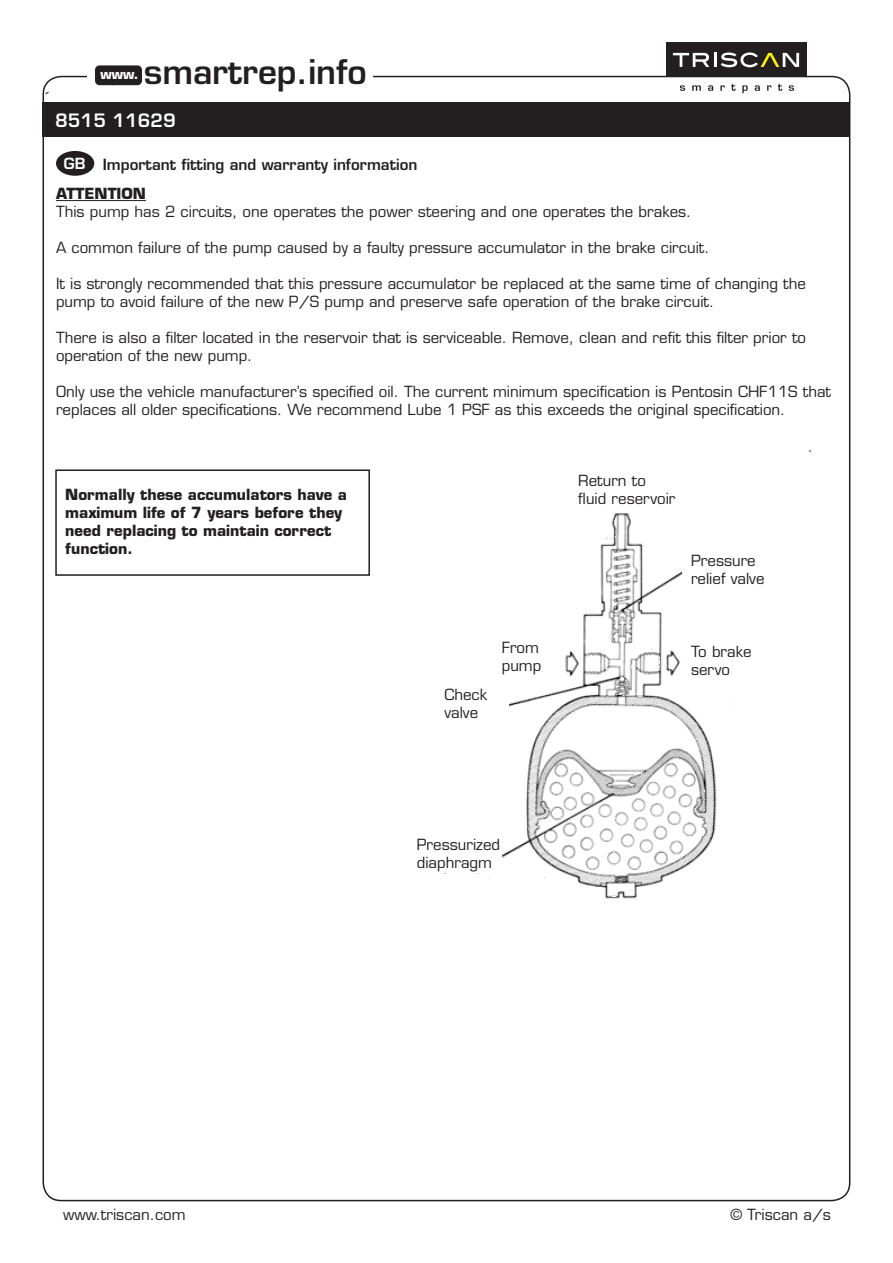
<style>
.page{position:relative;width:893px;height:1263px;background:#fff}
.page>*{position:absolute;margin:0;border:0;box-sizing:border-box;transform-origin:0 0}
.t1{font:600 33.15px "Eurostile LT Std";color:#231f20}
.t2{font:600 18px "Eurostile LT Std";color:#fff}
.t3{font:18px "Eurostile LT Std";color:#231f20}
.t4{font:15px/18px "Eurostile LT Std";color:#231f20}
.t5{font:700 15px/18px "Eurostile LT Std";color:#231f20}
.t6{font:600 15px "Eurostile LT Std";color:#231f20}
.t7{font:600 15px "Eurostile LT Std";color:#fff}
.t8{font:700 14.4px "Eurostile LT Std";color:#fff}
.t9{font:700 13.5px "Eurostile LT Std";color:#fff}
</style>
<div class="page">
<div style="left:56px;top:151px;width:38px;height:25px;background:#231f20;border-radius:50%"></div>
<hr style="left:56px;top:200px;width:90px;height:1px;background:#231f20">
<div style="left:43px;top:103px;width:807px;height:34px;background:#231f20"></div>
<div style="left:55px;top:469px;width:315px;height:107px;border:2px solid #231f20"></div>
<img style="left:443px;top:451px;width:368px;height:448px">
<div style="left:557px;top:475px;width:123px;height:34px;background:#fff"></div>
<div style="left:682px;top:554px;width:111px;height:34px;background:#fff"></div>
<div style="left:682px;top:646px;width:111px;height:55px;background:#fff"></div>
<div style="left:493px;top:642px;width:64px;height:34px;background:#fff"></div>
<div style="left:436px;top:688px;width:72px;height:34px;background:#fff"></div>
<div style="left:408px;top:838px;width:94px;height:34px;background:#fff"></div>
<div style="left:666px;top:43px;width:140px;height:34px;background:#231f20"></div>
<svg style="left:673px;top:53px;width:36px;height:14px"></svg>
<hr style="left:714px;top:53px;width:3px;height:14px;background:#fff">
<svg style="left:721px;top:52px;width:78px;height:15px"></svg>
<svg style="left:680px;top:85px;width:5px;height:6px"></svg>
<svg style="left:692px;top:85px;width:9px;height:6px"></svg>
<svg style="left:708px;top:85px;width:5px;height:6px"></svg>
<svg style="left:720px;top:85px;width:5px;height:6px"></svg>
<svg style="left:731px;top:84px;width:5px;height:7px"></svg>
<svg style="left:742px;top:85px;width:6px;height:8px"></svg>
<svg style="left:755px;top:85px;width:5px;height:6px"></svg>
<svg style="left:767px;top:85px;width:4px;height:6px"></svg>
<svg style="left:778px;top:84px;width:4px;height:7px"></svg>
<svg style="left:789px;top:85px;width:5px;height:6px"></svg>
<svg style="left:95px;top:65px;width:47px;height:20px"></svg>
<p class="t3" style="left:44px;top:88px;width:8px">´</p>
<h1 class="t1" style="left:144px;top:51px;width:224px">smartrep.info</h1>
<p class="t9" style="left:101px;top:66px;width:24px">ww</p>
<p class="t8" style="left:98px;top:65px;width:42px">www.</p>
<p class="t2" style="left:55px;top:109px;width:122px">8515 11629</p>
<p class="t7" style="left:64px;top:154px;width:23px">GB</p>
<p class="t6" style="left:103px;top:155px;width:316px">Important fitting and warranty information</p>
<p class="t5" style="left:56px;top:185px;width:91px">ATTENTION</p>
<p class="t4" style="left:56px;top:203px;width:637px">This pump has 2 circuits, one operates the power steering and one operates the brakes.</p>
<p class="t4" style="left:56px;top:239px;width:655px">A common failure of the pump caused by a faulty pressure accumulator in the brake circuit.</p>
<p class="t4" style="left:56px;top:275px;width:751px">It is strongly recommended that this pressure accumulator be replaced at the same time of changing the pump to avoid failure of the new P/S pump and preserve safe operation of the brake circuit.</p>
<p class="t4" style="left:56px;top:329px;width:752px">There is also a filter located in the reservoir that is serviceable. Remove, clean and refit this filter prior to operation of the new pump.</p>
<p class="t4" style="left:56px;top:383px;width:776px">Only use the vehicle manufacturer’s specified oil. The current minimum specification is Pentosin CHF11S that replaces all older specifications. We recommend Lube 1 PSF as this exceeds the original specification.</p>
<p class="t5" style="left:65px;top:486px;width:283px">Normally these accumulators have a maximum life of 7 years before they need replacing to maintain correct function.</p>
<p class="t4" style="left:444px;top:685px;width:44px">Check valve</p>
<p class="t4" style="left:502px;top:638px;width:41px">From pump</p>
<p class="t4" style="left:578px;top:472px;width:99px">Return to fluid reservoir</p>
<p class="t4" style="left:691px;top:551px;width:75px">Pressure relief valve</p>
<p class="t4" style="left:691px;top:643px;width:62px">To brake servo</p>
<p class="t4" style="left:417px;top:835px;width:85px">Pressurized</p>
<p class="t4" style="left:417px;top:853px;width:77px">diaphragm</p>
<p class="t4" style="left:63px;top:1206px;width:124px">www.triscan.com</p>
<p class="t4" style="left:730px;top:1206px;width:102px">© Triscan a/s</p>
</div>
